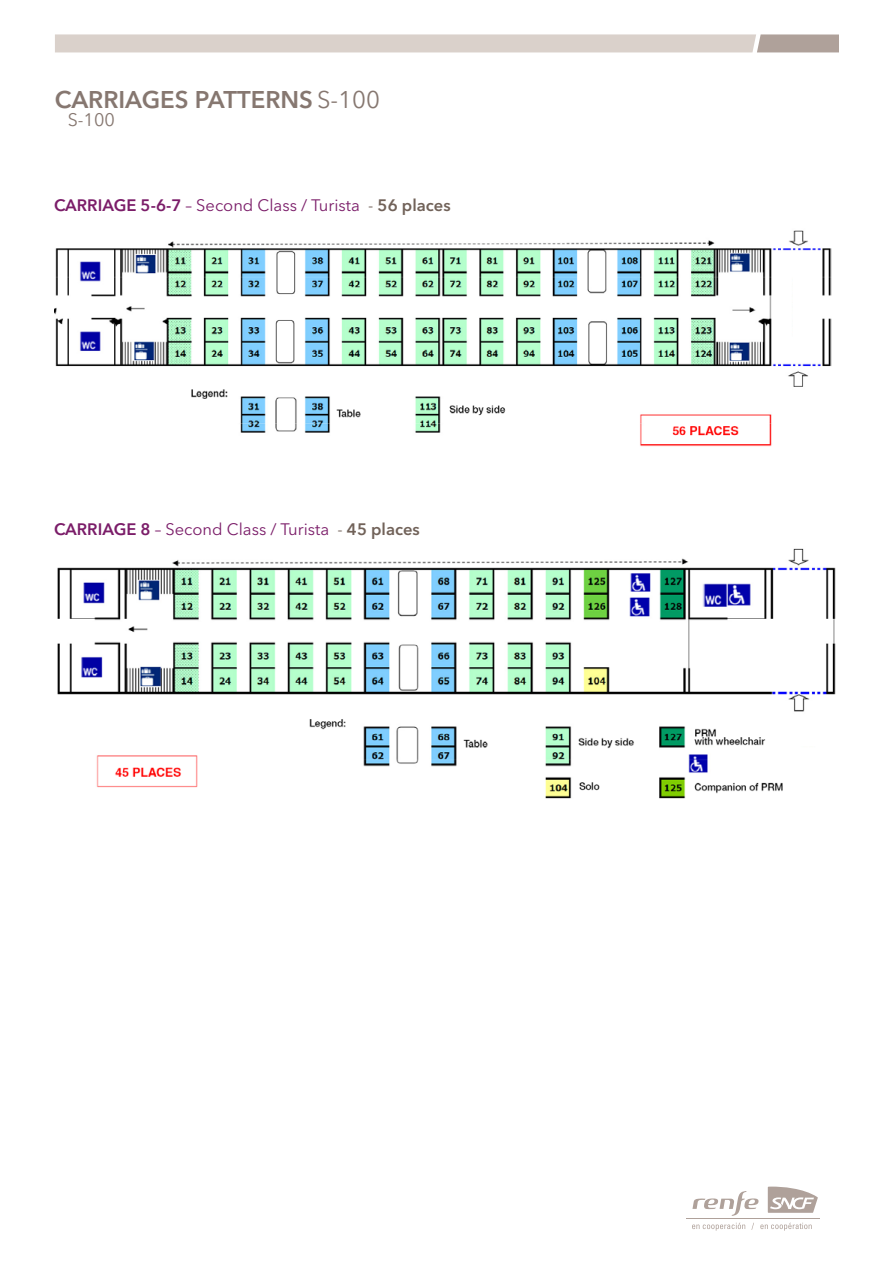
<style>
.page{position:relative;width:893px;height:1263px;background:#fff}
.page>*{position:absolute;margin:0;border:0;box-sizing:border-box;transform-origin:0 0}
.t1{font:600 24px "Avenir Next LT Pro";color:#867770}
.t2{font:18px "Avenir Next LT Pro";color:#867770}
.t3{font:16.5px "Avenir Next LT Pro";color:#7b1d69}
.s1{font-weight:400}
.s2{font-weight:600}
.s3{color:#716259}
.s4{font-weight:600;color:#716259}
</style>
<div class="page">
<svg style="left:55px;top:34px;width:784px;height:18px;background:#d6cdc7"></svg>
<svg style="left:692px;top:1191px;width:67px;height:25px"></svg>
<hr style="left:686px;top:1218px;width:133px;height:1px;background:#afa19a">
<svg style="left:692px;top:1223px;width:53px;height:8px"></svg>
<svg style="left:760px;top:1223px;width:52px;height:8px"></svg>
<svg style="left:768px;top:1186px;width:50px;height:27px"></svg>
<img style="left:54px;top:230px;width:777px;height:217px">
<img style="left:57px;top:548px;width:779px;height:251px">
<p class="t1" style="left:55px;top:85px;width:327px">CARRIAGES PATTERNS <span class="s1">S-100</span></p>
<p class="t2" style="left:68px;top:109px;width:49px">S-100</p>
<p class="t3" style="left:54px;top:195px;width:398px"><span class="s2">CARRIAGE 5-6-7</span> – Second Class / Turista <span class="s3">-</span> <span class="s4">56 places</span></p>
<p class="t3" style="left:54px;top:519px;width:367px"><span class="s2">CARRIAGE 8</span> – Second Class / Turista <span class="s3">-</span> <span class="s4">45 places</span></p>
</div>
